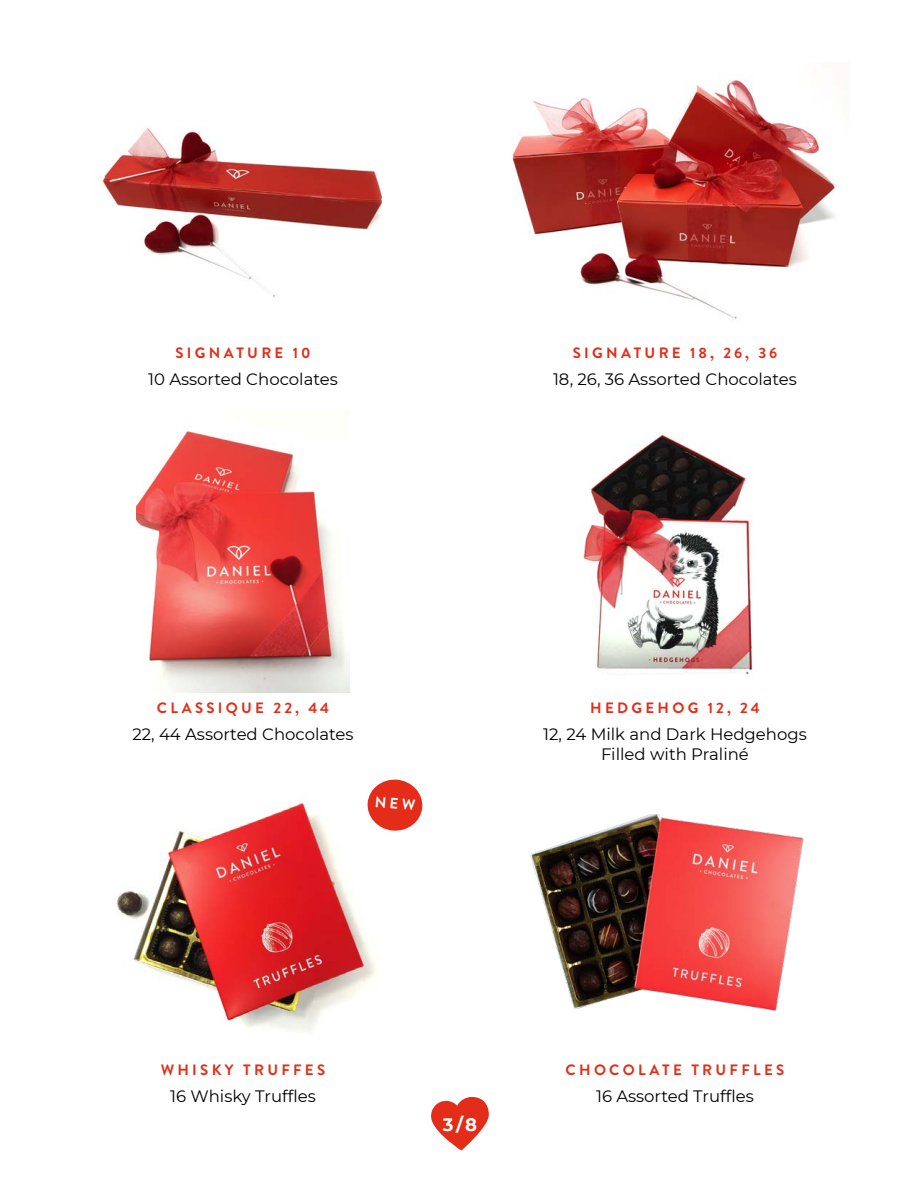
<style>
.page{position:relative;width:918px;height:1188px;background:#fff}
.page>*{position:absolute;margin:0;border:0;box-sizing:border-box;transform-origin:0 0}
.t1{font:700 18px "Montserrat";color:#fff}
.Description{font:16.5px/19.8px "Montserrat";color:#000;text-align:center}
.Product_Name{font:700 15px "Brandon Grotesque";letter-spacing:.22em;color:#e32d18}
</style>
<div class="page">
<svg style="left:431px;top:1097px;width:58px;height:54px"></svg>
<img style="left:94px;top:127px;width:289px;height:170px">
<img style="left:137px;top:431px;width:212px;height:262px">
<img style="left:116px;top:800px;width:261px;height:233px">
<img style="left:581px;top:432px;width:172px;height:243px">
<img style="left:530px;top:814px;width:274px;height:197px">
<img style="left:512px;top:80px;width:323px;height:239px">
<svg style="left:364px;top:779px;width:59px;height:54px"></svg>
<p class="Product_Name" style="left:175px;top:343px;width:137px">SIGNATURE 10</p>
<p class="Description" style="left:148px;top:368px;width:191px">10 Assorted Chocolates</p>
<p class="Product_Name" style="left:573px;top:343px;width:206px">SIGNATURE 18, 26, 36</p>
<p class="Description" style="left:553px;top:368px;width:245px">18, 26, 36 Assorted Chocolates</p>
<p class="Product_Name" style="left:157px;top:698px;width:174px">CLASSIQUE 22, 44</p>
<p class="Description" style="left:132px;top:724px;width:223px">22, 44 Assorted Chocolates</p>
<p class="Product_Name" style="left:590px;top:698px;width:171px">HEDGEHOG 12, 24</p>
<p class="Description" style="left:543px;top:724px;width:265px">12, 24 Milk and Dark Hedgehogs<br>Filled with Praliné</p>
<p class="Product_Name" style="left:161px;top:1060px;width:166px">WHISKY TRUFFES</p>
<p class="Description" style="left:170px;top:1085px;width:147px">16 Whisky Truffles</p>
<p class="t1" style="left:443px;top:1111px;width:36px">3/8</p>
<p class="Product_Name" style="left:566px;top:1060px;width:220px">CHOCOLATE TRUFFLES</p>
<p class="Description" style="left:596px;top:1085px;width:159px">16 Assorted Truffles</p>
</div>
